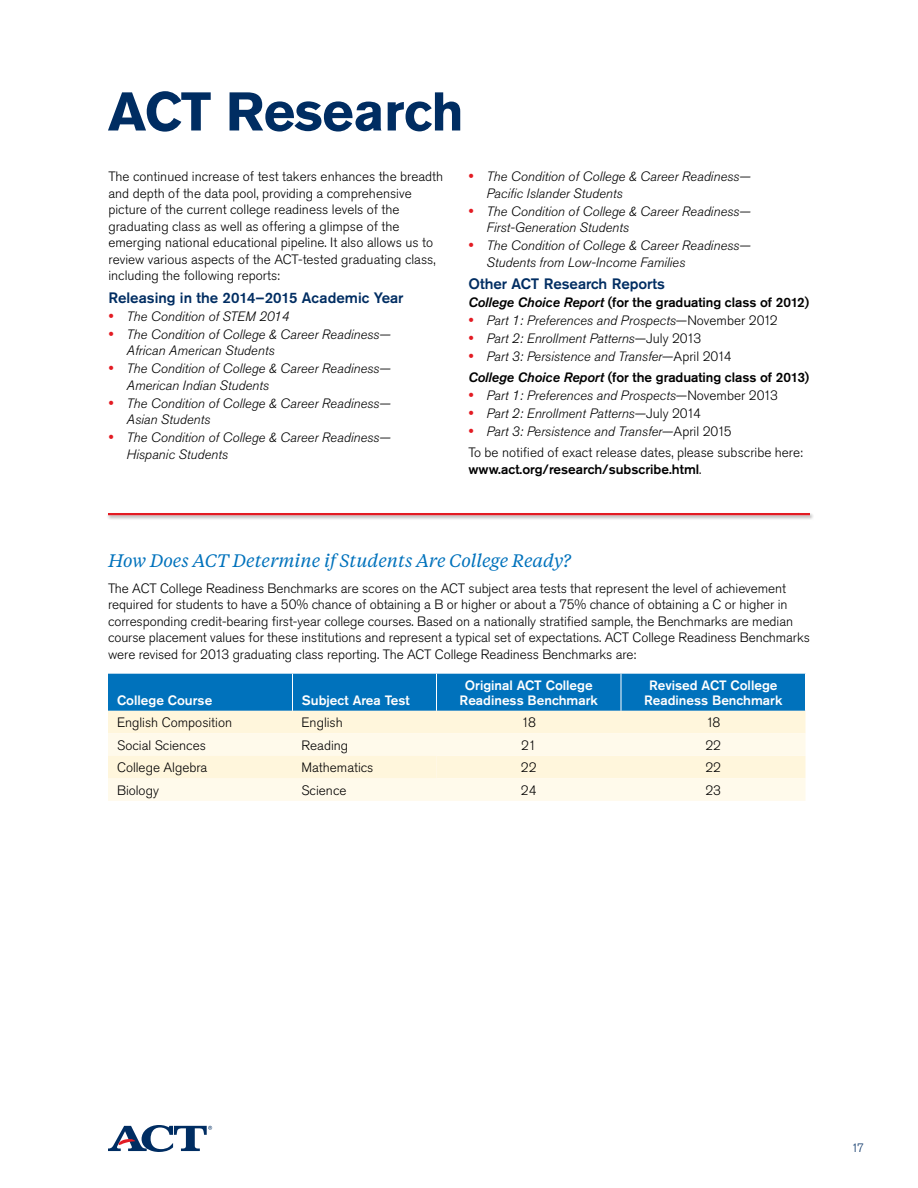
<style>
.page{position:relative;width:918px;height:1188px;background:#fff}
.page>*{position:absolute;margin:0;border:0;box-sizing:border-box;transform-origin:0 0}
.t1{font:700 54px "Akzidenz Grotesk Std";letter-spacing:-.01em;color:#002d62}
.t2{font:italic 18px "Tiempos Text";color:#0072bc}
.t3{font:500 15px "Akzidenz Grotesk Std";color:#002d62}
.t4{font:300 13.5px/16.5px "Akzidenz Grotesk Std";letter-spacing:-.005em;color:#000}
.t5{font:italic 300 13.5px/16.5px "Akzidenz Grotesk Std";color:#000}
.t6{font:500 13.5px/21px "Akzidenz Grotesk Std";letter-spacing:-.005em;color:#000}
.t7{font:500 13.5px/15px "Akzidenz Grotesk Std";color:#fff;text-align:center}
.t8{font:300 12px "Akzidenz Grotesk Std";color:#002d62}
.s1{font-family:"Tiempos Text";font-weight:600;font-style:normal;color:#e31b23}
.s2{font-style:italic}
.s3{font-style:normal}
.s4{font-family:"Tiempos Text";font-weight:600;color:#e31b23}
.s5{font-weight:300;font-style:italic}
.s6{font-weight:300}
</style>
<div class="page">
<svg style="left:108px;top:1125px;width:104px;height:27px"></svg>
<div style="left:108px;top:674px;width:697px;height:37px;background:#0072bc"></div>
<div style="left:108px;top:711px;width:698px;height:22px;background:#fff6dc"></div>
<svg style="left:108px;top:733px;width:698px;height:68px;background:#fff9e8"></svg>
<div style="left:108px;top:756px;width:328px;height:22px;background:#fff6dc"></div>
<hr style="left:292px;top:674px;width:1px;height:37px;background:#fff">
<hr style="left:436px;top:674px;width:1px;height:37px;background:#fff">
<hr style="left:621px;top:674px;width:1px;height:37px;background:#fff">
<div style="left:106px;top:512px;width:708px;height:9px;background:#000;opacity:.35"></div>
<hr style="left:108px;top:513px;width:702px;height:2px;background:#e31b23">
<h1 class="t1" style="left:108px;top:80px;width:357px">ACT Research</h1>
<p class="t4" style="left:108px;top:168px;width:336px">The continued increase of test takers enhances the breadth and depth of the data pool, providing a comprehensive picture of the current college readiness levels of the graduating class as well as offering a glimpse of the emerging national educational pipeline. It also allows us to review various aspects of the ACT-tested graduating class, including the following reports:</p>
<p class="t3" style="left:108px;top:288px;width:297px">Releasing in the 2014–2015 Academic Year</p>
<p class="t5" style="left:108px;top:308px;width:183px"><span class="s1">•</span> The Condition of STEM 2014</p>
<p class="t5" style="left:126px;top:326px;width:266px;text-indent:-18px"><span class="s1">•</span> The Condition of College &amp; Career Readiness—<br>African American Students</p>
<p class="t5" style="left:126px;top:360px;width:266px;text-indent:-18px"><span class="s1">•</span> The Condition of College &amp; Career Readiness—<br>American Indian Students</p>
<p class="t5" style="left:126px;top:395px;width:266px;text-indent:-18px"><span class="s1">•</span> The Condition of College &amp; Career Readiness—<br>Asian Students</p>
<p class="t5" style="left:126px;top:429px;width:266px;text-indent:-18px"><span class="s1">•</span> The Condition of College &amp; Career Readiness—<br>Hispanic Students</p>
<p class="t5" style="left:486px;top:168px;width:266px;text-indent:-18px"><span class="s1">•</span> The Condition of College &amp; Career Readiness—<br>Pacific Islander Students</p>
<p class="t5" style="left:486px;top:203px;width:266px;text-indent:-18px"><span class="s1">•</span> The Condition of College &amp; Career Readiness—<br>First-Generation Students</p>
<p class="t5" style="left:486px;top:237px;width:266px;text-indent:-18px"><span class="s1">•</span> The Condition of College &amp; Career Readiness—<br>Students from Low-Income Families</p>
<p class="t3" style="left:468px;top:275px;width:198px">Other ACT Research Reports</p>
<p class="t6" style="left:468px;top:292px;width:342px"><span class="s2">College Choice Report</span> (for the graduating class of 2012)</p>
<p class="t5" style="left:468px;top:312px;width:311px"><span class="s1">•</span> Part 1: Preferences and Prospects<span class="s3">—November 2012</span></p>
<p class="t5" style="left:468px;top:330px;width:234px"><span class="s1">•</span> Part 2: Enrollment Patterns<span class="s3">—July 2013</span></p>
<p class="t6" style="left:468px;top:346px;width:342px"><span class="s4">•</span> <span class="s5">Part 3: Persistence and Transfer</span><span class="s6">—April 2014<br></span><span class="s2">College Choice Report</span> (for the graduating class of 2013)</p>
<p class="t5" style="left:468px;top:387px;width:311px"><span class="s1">•</span> Part 1: Preferences and Prospects<span class="s3">—November 2013</span></p>
<p class="t5" style="left:468px;top:405px;width:234px"><span class="s1">•</span> Part 2: Enrollment Patterns<span class="s3">—July 2014</span></p>
<p class="t4" style="left:468px;top:421px;width:336px;line-height:21px"><span class="s4">•</span> <span class="s2">Part 3: Persistence and Transfer</span>—April 2015<br>To be notified of exact release dates, please subscribe here:</p>
<p class="t6" style="left:468px;top:458px;width:235px">www.act.org/research/subscribe.html<span class="s6">.</span></p>
<h2 class="t2" style="left:108px;top:549px;width:464px">How Does ACT Determine if Students Are College Ready?</h2>
<p class="t4" style="left:108px;top:580px;width:703px">The ACT College Readiness Benchmarks are scores on the ACT subject area tests that represent the level of achievement required for students to have a 50% chance of obtaining a B or higher or about a 75% chance of obtaining a C or higher in corresponding credit-bearing first-year college courses. Based on a nationally stratified sample, the Benchmarks are median course placement values for these institutions and represent a typical set of expectations. ACT College Readiness Benchmarks were revised for 2013 graduating class reporting. The ACT College Readiness Benchmarks are:</p>
<p class="t7" style="left:117px;top:692px;width:97px">College Course</p>
<p class="t7" style="left:302px;top:692px;width:109px">Subject Area Test</p>
<p class="t7" style="left:460px;top:677px;width:140px">Original ACT College<br>Readiness Benchmark</p>
<p class="t7" style="left:644px;top:677px;width:140px">Revised ACT College<br>Readiness Benchmark</p>
<p class="t4" style="left:117px;top:715px;width:117px">English Composition</p>
<p class="t4" style="left:302px;top:715px;width:43px">English</p>
<p class="t4" style="left:522px;top:715px;width:16px">18</p>
<p class="t4" style="left:706px;top:715px;width:16px">18</p>
<p class="t4" style="left:117px;top:737px;width:90px">Social Sciences</p>
<p class="t4" style="left:302px;top:737px;width:48px">Reading</p>
<p class="t4" style="left:521px;top:737px;width:17px">21</p>
<p class="t4" style="left:705px;top:737px;width:17px">22</p>
<p class="t4" style="left:117px;top:760px;width:92px">College Algebra</p>
<p class="t4" style="left:302px;top:760px;width:74px">Mathematics</p>
<p class="t4" style="left:521px;top:760px;width:17px">22</p>
<p class="t4" style="left:705px;top:760px;width:17px">22</p>
<p class="t4" style="left:117px;top:782px;width:43px">Biology</p>
<p class="t4" style="left:302px;top:782px;width:46px">Science</p>
<p class="t4" style="left:521px;top:782px;width:17px">24</p>
<p class="t4" style="left:705px;top:782px;width:17px">23</p>
<p class="t8" style="left:851px;top:1141px;width:14px">17</p>
</div>
